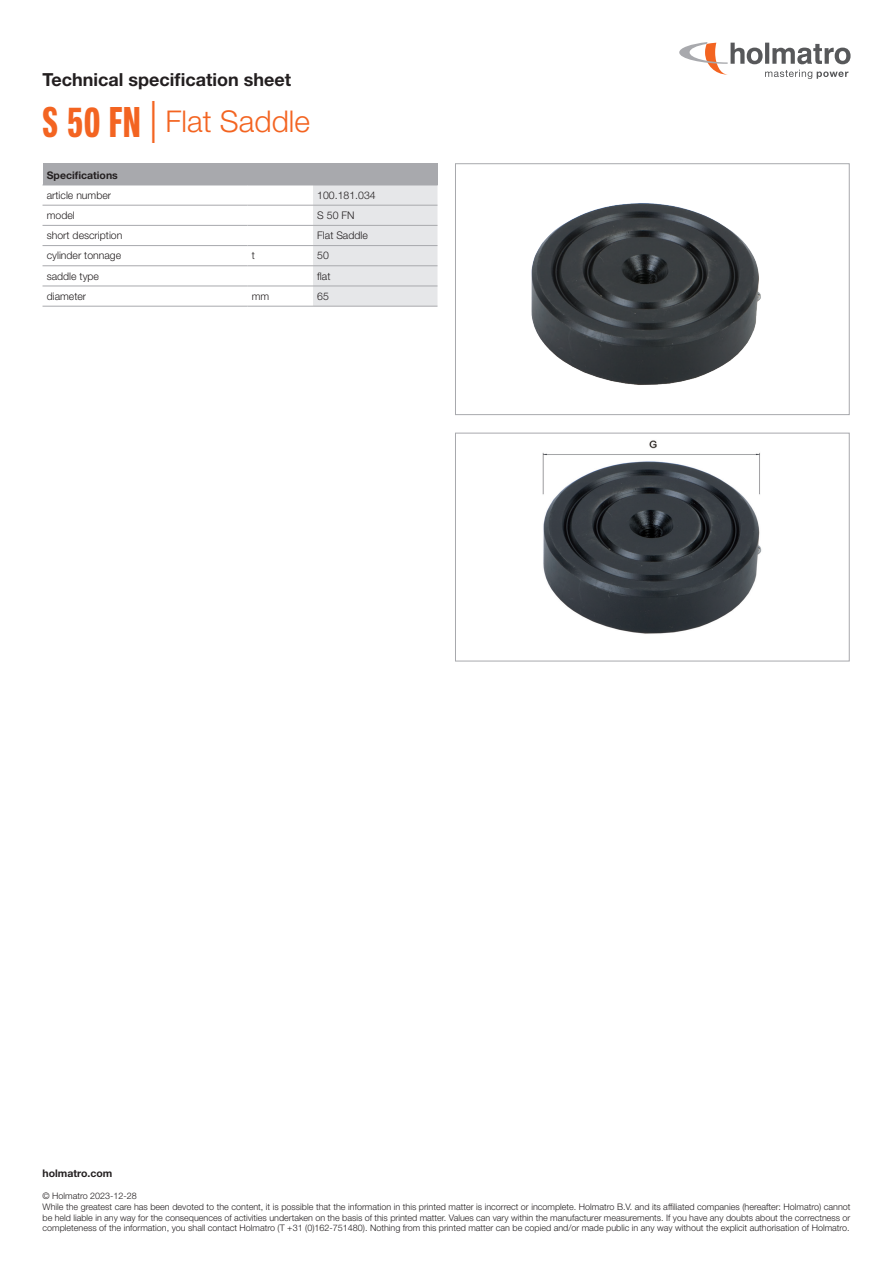
<style>
.page{position:relative;width:893px;height:1263px;background:#fff}
.page>*{position:absolute;margin:0;border:0;box-sizing:border-box;transform-origin:0 0}
.t1{font:300 30px "Helvetica Neue LT Std";color:#f36421}
.t2{font:700 18px "Helvetica Neue LT Std";color:#231f20}
.t3{font:300 10.5px "Helvetica Neue LT Std";color:#231f20}
.t4{font:700 10.5px "Helvetica Neue LT Std";color:#231f20}
.t5{font:300 9px/10.8px "Helvetica Neue LT Std";color:#231f20}
.s1{font-family:"Neue Helvetica Pro 79 Cm";font-weight:700;font-size:42px}
.s2{font-size:42px}
</style>
<div class="page">
<svg style="left:679px;top:42px;width:171px;height:37px"></svg>
<div style="left:43px;top:164px;width:394px;height:21px;background:#a8a9ad"></div>
<svg style="left:313px;top:164px;width:125px;height:142px"></svg>
<hr style="left:43px;top:185px;width:204px;height:1px;background:#a8a9ad">
<hr style="left:247px;top:185px;width:66px;height:1px;background:#a8a9ad">
<hr style="left:313px;top:185px;width:125px;height:1px;background:#a8a9ad">
<hr style="left:43px;top:205px;width:204px;height:1px;background:#a8a9ad">
<hr style="left:247px;top:205px;width:66px;height:1px;background:#a8a9ad">
<hr style="left:313px;top:205px;width:124px;height:1px;background:#a8a9ad">
<hr style="left:43px;top:225px;width:204px;height:1px;background:#a8a9ad">
<hr style="left:247px;top:225px;width:66px;height:1px;background:#a8a9ad">
<hr style="left:313px;top:225px;width:124px;height:1px;background:#a8a9ad">
<hr style="left:43px;top:245px;width:204px;height:1px;background:#a8a9ad">
<hr style="left:247px;top:245px;width:66px;height:1px;background:#a8a9ad">
<hr style="left:313px;top:245px;width:124px;height:1px;background:#a8a9ad">
<hr style="left:43px;top:265px;width:204px;height:1px;background:#a8a9ad">
<hr style="left:247px;top:265px;width:66px;height:1px;background:#a8a9ad">
<hr style="left:313px;top:265px;width:124px;height:1px;background:#a8a9ad">
<hr style="left:43px;top:306px;width:204px;height:1px;background:#a8a9ad">
<hr style="left:43px;top:286px;width:204px;height:1px;background:#a8a9ad">
<hr style="left:247px;top:306px;width:66px;height:1px;background:#a8a9ad">
<hr style="left:247px;top:286px;width:66px;height:1px;background:#a8a9ad">
<hr style="left:313px;top:306px;width:124px;height:1px;background:#a8a9ad">
<hr style="left:313px;top:286px;width:124px;height:1px;background:#a8a9ad">
<img style="left:542px;top:440px;width:220px;height:194px">
<div style="left:455px;top:433px;width:394px;height:228px;border:1px solid #a8a9ad"></div>
<img style="left:531px;top:203px;width:230px;height:182px">
<div style="left:455px;top:164px;width:394px;height:251px;border:1px solid #a8a9ad"></div>
<h2 class="t2" style="left:43px;top:68px;width:250px">Technical specification sheet</h2>
<h1 class="t1" style="left:43px;top:103px;width:269px"><span class="s1">S 50 FN</span> <span class="s2">|</span> Flat Saddle</h1>
<p class="t4" style="left:47px;top:168px;width:73px">Specifications</p>
<p class="t3" style="left:47px;top:189px;width:66px">article number</p>
<p class="t3" style="left:317px;top:189px;width:60px">100.181.034</p>
<p class="t3" style="left:47px;top:209px;width:30px">model</p>
<p class="t3" style="left:317px;top:209px;width:39px">S 50 FN</p>
<p class="t3" style="left:47px;top:229px;width:77px">short description</p>
<p class="t3" style="left:317px;top:229px;width:52px">Flat Saddle</p>
<p class="t3" style="left:47px;top:249px;width:76px">cylinder tonnage</p>
<p class="t3" style="left:252px;top:249px;width:5px">t</p>
<p class="t3" style="left:317px;top:249px;width:13px">50</p>
<p class="t3" style="left:47px;top:269px;width:54px">saddle type</p>
<p class="t3" style="left:317px;top:269px;width:15px">flat</p>
<p class="t3" style="left:47px;top:290px;width:41px">diameter</p>
<p class="t3" style="left:252px;top:290px;width:19px">mm</p>
<p class="t3" style="left:317px;top:290px;width:13px">65</p>
<p class="t4" style="left:43px;top:1167px;width:71px">holmatro.com</p>
<p class="t5" style="left:43px;top:1190px;width:809px">© Holmatro 2023-12-28<br>While the greatest care has been devoted to the content, it is possible that the information in this printed matter is incorrect or incomplete. Holmatro B.V. and its affiliated companies (hereafter: Holmatro) cannot be held liable in any way for the consequences of activities undertaken on the basis of this printed matter. Values can vary within the manufacturer measurements. If you have any doubts about the correctness or completeness of the information, you shall contact Holmatro (T +31 (0)162-751480). Nothing from this printed matter can be copied and/or made public in any way without the explicit authorisation of Holmatro.</p>
</div>
